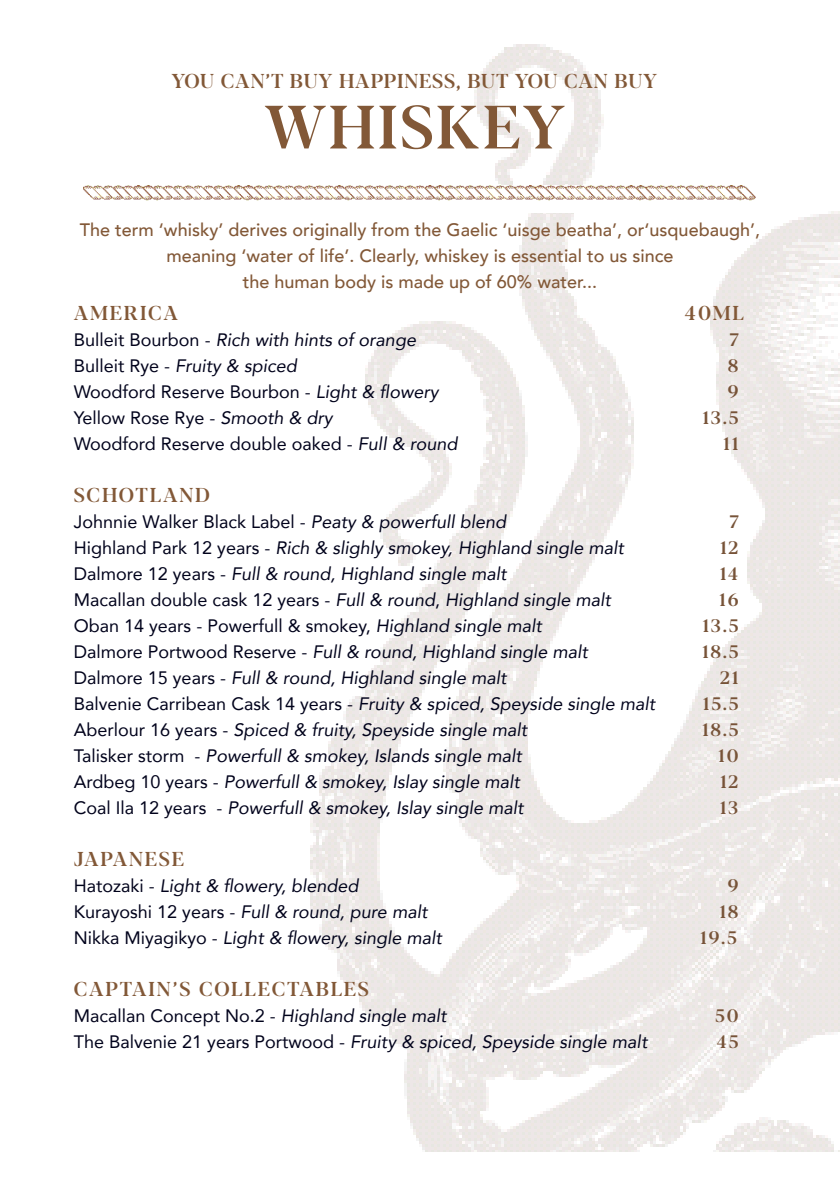
<style>
.page{position:relative;width:840px;height:1191px;background:#fff}
.page>*{position:absolute;margin:0;border:0;box-sizing:border-box;transform-origin:0 0}
.t1{font:500 60.8px "Blacker Display";letter-spacing:.04em;color:#825837}
.t2{font:500 20px "Blacker Display";letter-spacing:.085em;color:#825837}
.t3{font:500 20px "Blacker Display";letter-spacing:.04em;color:#825837}
.t4{font:italic 18px "Avenir";color:#00021b}
.t5{font:18px "Avenir";color:#00021b}
.t6{font:500 18px/26px "Avenir";color:#825837;text-align:center}
.t7{font:500 18px "Blacker Display";letter-spacing:.09em;color:#775338}
.s1{font-style:normal}
.s2{font-style:italic}
</style>
<div class="page">
<img style="left:310px;top:45px;width:529px;height:1106px">
<img style="left:83px;top:186px;width:671px;height:27px">
<p class="t3" style="left:171px;top:69px;width:486px">YOU CAN’T BUY HAPPINESS, BUT YOU CAN BUY</p>
<p class="t1" style="left:264px;top:90px;width:302px">WHISKEY</p>
<p class="t6" style="left:80px;top:216px;width:681px">The term ‘whisky’ derives originally from the Gaelic ‘uisge beatha’, or‘usquebaugh’, meaning ‘water of life’. Clearly, whiskey is essential to us since</p>
<p class="t6" style="left:243px;top:268px;width:355px">the human body is made up of 60% water...</p>
<p class="t2" style="left:74px;top:300px;width:106px">AMERICA</p>
<p class="t2" style="left:684px;top:300px;width:60px">40ML</p>
<p class="t4" style="left:74px;top:328px;width:343px"><span class="s1">Bulleit Bourbon -</span> Rich with hints of orange</p>
<p class="t7" style="left:729px;top:328px;width:11px">7</p>
<p class="t4" style="left:74px;top:354px;width:224px"><span class="s1">Bulleit Rye -</span> Fruity &amp; spiced</p>
<p class="t7" style="left:727px;top:354px;width:12px">8</p>
<p class="t5" style="left:74px;top:377px;width:366px">Woodford Reserve Bourbon - <span class="s2">Light &amp; flowery</span></p>
<p class="t7" style="left:727px;top:380px;width:12px">9</p>
<p class="t5" style="left:74px;top:403px;width:260px">Yellow Rose Rye - <span class="s2">Smooth &amp; dry</span></p>
<p class="t7" style="left:702px;top:406px;width:37px">13.5</p>
<p class="t5" style="left:74px;top:429px;width:385px">Woodford Reserve double oaked - <span class="s2">Full &amp; round</span></p>
<p class="t7" style="left:722px;top:432px;width:17px">11</p>
<p class="t2" style="left:74px;top:482px;width:137px">SCHOTLAND</p>
<p class="t5" style="left:74px;top:507px;width:433px">Johnnie Walker Black Label - <span class="s2">Peaty &amp; powerfull blend</span></p>
<p class="t7" style="left:729px;top:510px;width:11px">7</p>
<p class="t4" style="left:74px;top:536px;width:551px"><span class="s1">Highland Park 12 years -</span> Rich &amp; slighly smokey, Highland single malt</p>
<p class="t7" style="left:719px;top:536px;width:20px">12</p>
<p class="t4" style="left:74px;top:562px;width:434px"><span class="s1">Dalmore 12 years -</span> Full &amp; round, Highland single malt</p>
<p class="t7" style="left:719px;top:562px;width:20px">14</p>
<p class="t4" style="left:74px;top:588px;width:538px"><span class="s1">Macallan double cask 12 years -</span> Full &amp; round<span class="s1">,</span> Highland single malt</p>
<p class="t7" style="left:718px;top:588px;width:21px">16</p>
<p class="t5" style="left:74px;top:611px;width:469px">Oban 14 years - Powerfull &amp; smokey, <span class="s2">Highland single malt</span></p>
<p class="t7" style="left:702px;top:614px;width:37px">13.5</p>
<p class="t4" style="left:74px;top:640px;width:515px"><span class="s1">Dalmore Portwood Reserve -</span> Full &amp; round, Highland single malt</p>
<p class="t7" style="left:701px;top:640px;width:38px">18.5</p>
<p class="t4" style="left:74px;top:666px;width:434px"><span class="s1">Dalmore 15 years -</span> Full &amp; round, Highland single malt</p>
<p class="t7" style="left:719px;top:666px;width:20px">21</p>
<p class="t4" style="left:74px;top:692px;width:582px"><span class="s1">Balvenie Carribean Cask 14 years -</span> Fruity &amp; spiced, Speyside single malt</p>
<p class="t7" style="left:702px;top:692px;width:37px">15.5</p>
<p class="t4" style="left:74px;top:718px;width:454px"><span class="s1">Aberlour 16 years -</span> Spiced &amp; fruity, Speyside single malt</p>
<p class="t7" style="left:701px;top:718px;width:38px">18.5</p>
<p class="t4" style="left:74px;top:744px;width:449px"><span class="s1">Talisker storm -</span> Powerfull &amp; smokey, Islands single malt</p>
<p class="t7" style="left:717px;top:744px;width:22px">10</p>
<p class="t4" style="left:74px;top:770px;width:447px"><span class="s1">Ardbeg 10 years -</span> Powerfull &amp; smokey, Islay single malt</p>
<p class="t7" style="left:719px;top:770px;width:20px">12</p>
<p class="t4" style="left:74px;top:796px;width:451px"><span class="s1">Coal Ila 12 years -</span> Powerfull &amp; smokey, Islay single malt</p>
<p class="t7" style="left:719px;top:796px;width:20px">13</p>
<p class="t2" style="left:74px;top:846px;width:112px">JAPANESE</p>
<p class="t4" style="left:74px;top:874px;width:286px"><span class="s1">Hatozaki -</span> Light &amp; flowery, blended</p>
<p class="t7" style="left:727px;top:874px;width:12px">9</p>
<p class="t4" style="left:74px;top:900px;width:355px"><span class="s1">Kurayoshi 12 years -</span> Full &amp; round, pure malt</p>
<p class="t7" style="left:719px;top:900px;width:21px">18</p>
<p class="t4" style="left:74px;top:926px;width:369px"><span class="s1">Nikka Miyagikyo -</span> Light &amp; flowery, single malt</p>
<p class="t7" style="left:700px;top:926px;width:38px">19.5</p>
<p class="t2" style="left:74px;top:976px;width:296px">CAPTAIN’S COLLECTABLES</p>
<p class="t5" style="left:74px;top:1001px;width:374px">Macallan Concept No.2 - <span class="s2">Highland single malt</span></p>
<p class="t7" style="left:714px;top:1004px;width:25px">50</p>
<p class="t4" style="left:74px;top:1030px;width:574px"><span class="s1">The Balvenie 21 years Portwood -</span> Fruity &amp; spiced, Speyside single malt</p>
<p class="t7" style="left:716px;top:1030px;width:23px">45</p>
</div>
